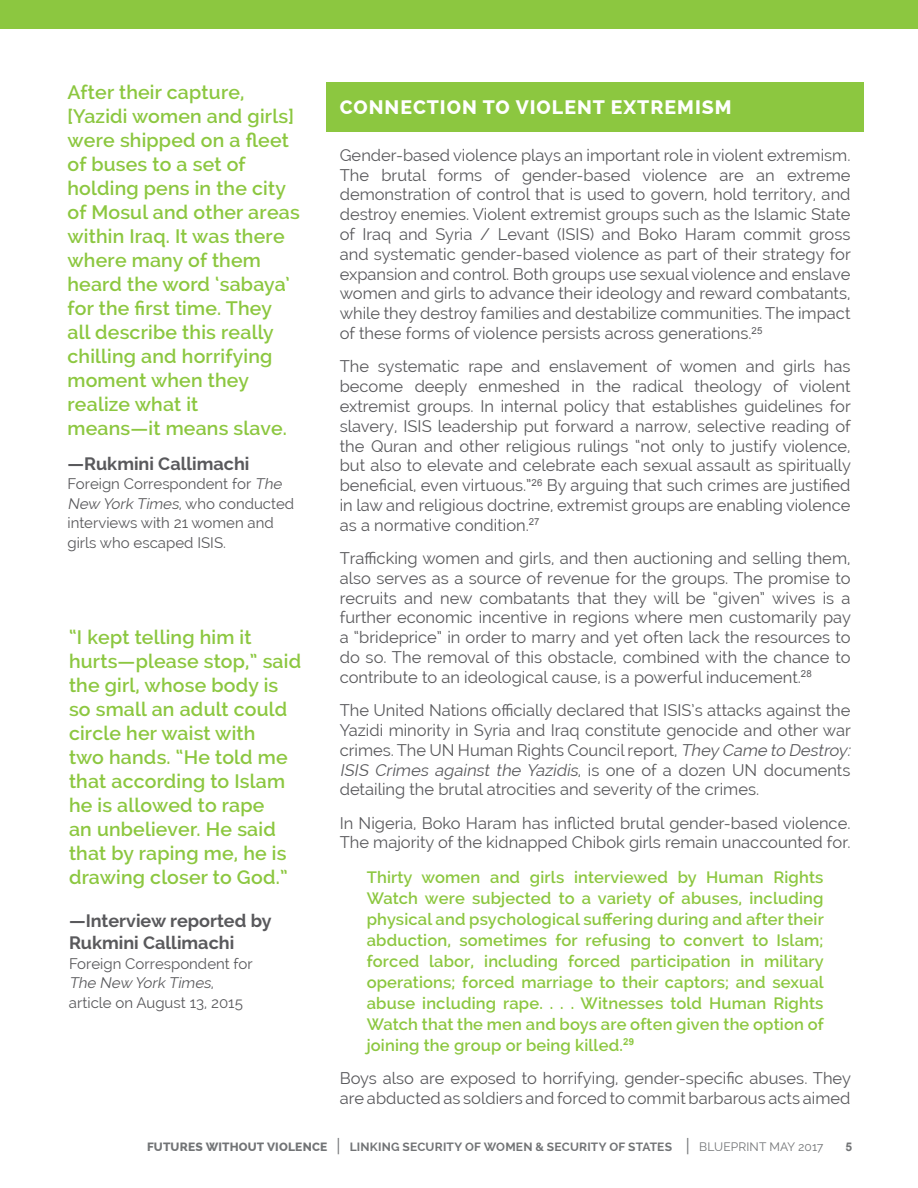
<style>
.page{position:relative;width:918px;height:1188px;background:#fff}
.page>*{position:absolute;margin:0;border:0;box-sizing:border-box;transform-origin:0 0}
.t1{font:600 19.5px/24px "Raleway";letter-spacing:.01em;color:#8cc740}
.t2{font:800 19.5px "Raleway";letter-spacing:.05em;color:#fff}
.t3{font:700 18px/22.5px "Raleway";color:#59595c}
.t4{font:16.5px/19.8px "Raleway";color:#59595c;text-align:justify}
.t5{font:600 16.5px/21px "Raleway";letter-spacing:.01em;color:#8cc740;text-align:justify}
.t6{font:15px/19.5px "Raleway";color:#59595c}
.t7{font:700 12px "Raleway";letter-spacing:.015em;color:#727476}
.t8{font:700 12px "Arial";color:#727476}
.s1{font-style:italic}
.s2{font-weight:800}
.s3{font-weight:400;font-size:18px}
.s4{font-weight:400}
</style>
<div class="page">
<div style="left:0;top:0;width:918px;height:29px;background:#8cc740"></div>
<div style="left:326px;top:82px;width:538px;height:50px;background:#8cc740"></div>
<p class="t1" style="left:68px;top:81px;width:234px">After their capture, [Yazidi women and girls] were shipped on a fleet of buses to a set of holding pens in the city of Mosul and other areas within Iraq. It was there where many of them heard the word ‘sabaya’ for the first time. They all describe this really chilling and horrifying moment when they realize what it<br>means—it means slave.</p>
<p class="t3" style="left:68px;top:452px;width:183px">—Rukmini Callimachi</p>
<p class="t6" style="left:67px;top:474px;width:228px">Foreign Correspondent for <span class="s1">The<br>New York Times</span>, who conducted interviews with 21 women and girls who escaped ISIS.</p>
<p class="t1" style="left:69px;top:625px;width:234px">“I kept telling him it hurts—please stop,” said the girl, whose body is so small an adult could circle her waist with<br>two hands. “He told me that according to Islam he is allowed to rape<br>an unbeliever. He said that by raping me, he is drawing closer to God.”</p>
<p class="t3" style="left:69px;top:909px;width:204px">—Interview reported by<br>Rukmini Callimachi</p>
<p class="t6" style="left:69px;top:954px;width:185px">Foreign Correspondent for<br><span class="s1">The New York Times</span>, article on August 13, 2015</p>
<p class="t2" style="left:340px;top:96px;width:393px">CONNECTION TO VIOLENT EXTREMISM</p>
<p class="t4" style="left:340px;top:145px;width:513px">Gender-based violence plays an important role in violent extremism.<br>The brutal forms of gender-based violence are an extreme demonstration of control that is used to govern, hold territory, and destroy enemies. Violent extremist groups such as the Islamic State of Iraq and Syria / Levant (ISIS) and Boko Haram commit gross and systematic gender-based violence as part of their strategy for expansion and control. Both groups use sexual violence and enslave women and girls to advance their ideology and reward combatants, while they destroy families and destabilize communities. The impact of these forms of violence persists across generations.<sup>25</sup></p>
<p class="t4" style="left:340px;top:357px;width:513px">The systematic rape and enslavement of women and girls has become deeply enmeshed in the radical theology of violent extremist groups. In internal policy that establishes guidelines for slavery, ISIS leadership put forward a narrow, selective reading of the Quran and other religious rulings “not only to justify violence, but also to elevate and celebrate each sexual assault as spiritually beneficial, even virtuous.”<sup>26</sup> By arguing that such crimes are justified in law and religious doctrine, extremist groups are enabling violence as a normative condition.<sup>27</sup></p>
<p class="t4" style="left:340px;top:548px;width:513px">Trafficking women and girls, and then auctioning and selling them, also serves as a source of revenue for the groups. The promise to recruits and new combatants that they will be “given” wives is a further economic incentive in regions where men customarily pay a “brideprice” in order to marry and yet often lack the resources to do so. The removal of this obstacle, combined with the chance to contribute to an ideological cause, is a powerful inducement.<sup>28</sup></p>
<p class="t4" style="left:340px;top:700px;width:516px;text-align:left">The United Nations officially declared that ISIS’s attacks against the Yazidi minority in Syria and Iraq constitute genocide and other war crimes. The UN Human Rights Council report, <span class="s1">They Came to Destroy:<br>ISIS Crimes against the Yazidis</span>, i s o n e o f a d o z e n U N d o c u m e n ts detailing the brutal atrocities and severity of the crimes.</p>
<p class="t4" style="left:340px;top:813px;width:512px">In Nigeria, Boko Haram has inflicted brutal gender-based violence.<br>The majority of the kidnapped Chibok girls remain unaccounted for.</p>
<p class="t5" style="left:367px;top:867px;width:459px">Thirty women and girls interviewed by Human Rights Watch were subjected to a variety of abuses, including physical and psychological suffering during and after their abduction, sometimes for refusing to convert to Islam; forced labor, including forced participation in military operations; forced marriage to their captors; and sexual abuse including rape. . . . Witnesses told Human Rights Watch that the men and boys are often given the option of joining the group or being killed.<sup>29</sup></p>
<p class="t4" style="left:340px;top:1068px;width:513px">Boys also are exposed to horrifying, gender-specific abuses. They are abducted as soldiers and forced to commit barbarous acts aimed</p>
<p class="t7" style="left:147px;top:1140px;width:678px"><span class="s2">FUTURES WITHOUT VIOLENCE</span> <span class="s3">|</span> LINKING SECURITY OF WOMEN &amp; SECURITY OF STATES <span class="s3">|</span> <span class="s4">BLUEPRINT MAY 2017</span></p>
<p class="t8" style="left:845px;top:1139px;width:8px">5</p>
</div>
